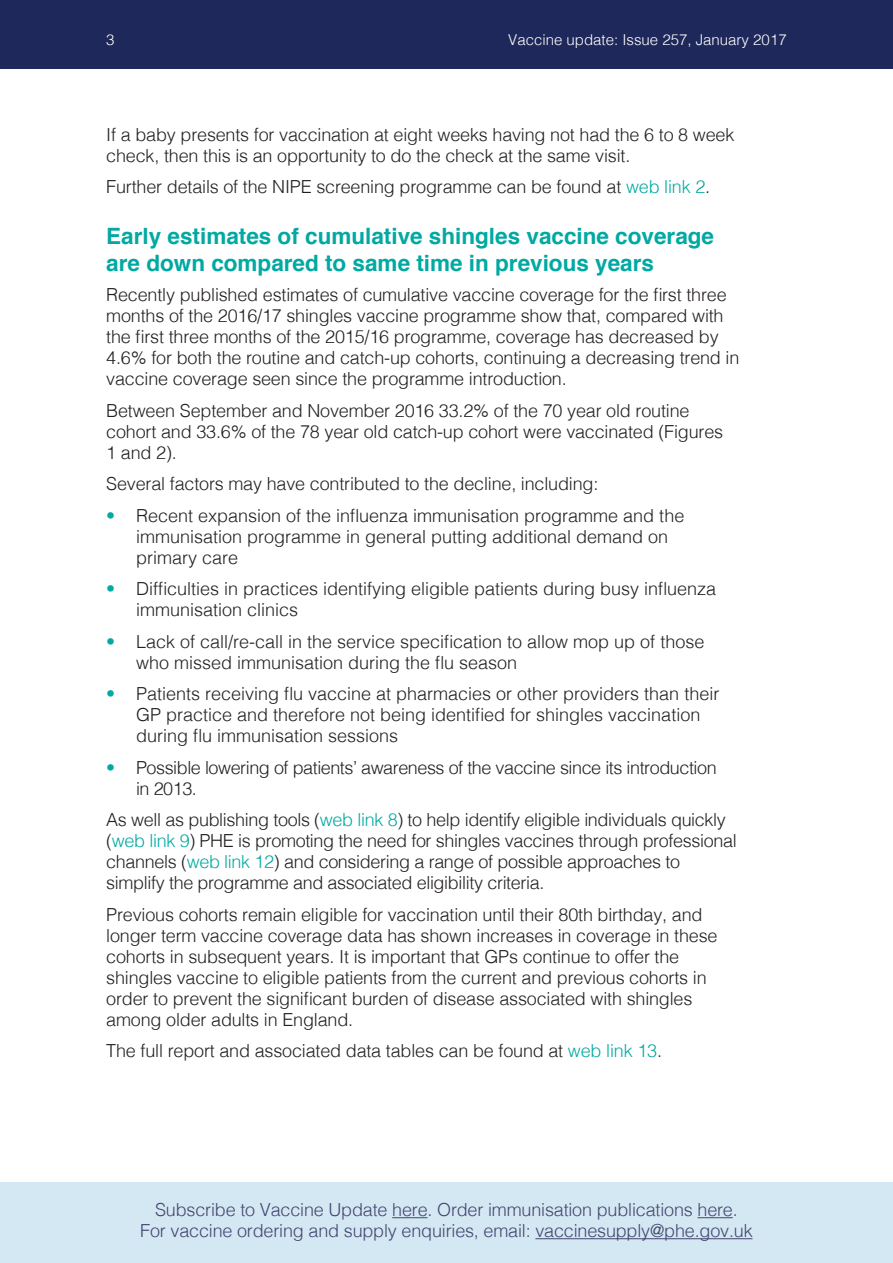
<style>
.page{position:relative;width:893px;height:1263px;background:#fff}
.page>*{position:absolute;margin:0;border:0;box-sizing:border-box;transform-origin:0 0}
.t1{font:700 22.5px/27px "Helvetica";color:#00a9a2}
.t2{font:300 18px/21px "Helvetica";letter-spacing:-.01em;color:#231f20}
.t3{font:300 18px/21px "Helvetica";letter-spacing:-.01em;color:#44456f;text-align:center}
.t4{font:300 15px "Helvetica";color:#fff}
.s1{color:#00a9a2}
</style>
<div class="page">
<div style="left:0;top:1182px;width:893px;height:81px;background:#d4e8f3"></div>
<div style="left:0;top:0;width:893px;height:68px;background:#1f285a"></div>
<hr style="left:392px;top:1217px;width:36px;height:1px;background:#44456f">
<hr style="left:697px;top:1217px;width:36px;height:1px;background:#44456f">
<hr style="left:535px;top:1238px;width:217px;height:1px;background:#44456f">
<p class="t4" style="left:106px;top:27px;width:10px">3</p>
<p class="t4" style="left:508px;top:27px;width:280px">Vaccine update: Issue 257, January 2017</p>
<p class="t2" style="left:106px;top:122px;width:630px">If a baby presents for vaccination at eight weeks having not had the 6 to 8 week check, then this is an opportunity to do the check at the same visit.</p>
<p class="t2" style="left:106px;top:175px;width:605px">Further details of the NIPE screening programme can be found at <span class="s1">web link 2</span>.</p>
<p class="t1" style="left:106px;top:223px;width:609px">Early estimates of cumulative shingles vaccine coverage are down compared to same time in previous years</p>
<p class="t2" style="left:106px;top:283px;width:635px">Recently published estimates of cumulative vaccine coverage for the first three months of the 2016/17 shingles vaccine programme show that, compared with the first three months of the 2015/16 programme, coverage has decreased by 4.6% for both the routine and catch-up cohorts, continuing a decreasing trend in vaccine coverage seen since the programme introduction.</p>
<p class="t2" style="left:106px;top:398px;width:618px">Between September and November 2016 33.2% of the 70 year old routine cohort and 33.6% of the 78 year old catch-up cohort were vaccinated (Figures<br>1 and 2).</p>
<p class="t2" style="left:106px;top:472px;width:494px">Several factors may have contributed to the decline, including:</p>
<p class="t2" style="left:136px;top:503px;width:550px;text-indent:-30px"><span class="s1">•</span> Recent expansion of the influenza immunisation programme and the immunisation programme in general putting additional demand on primary care</p>
<p class="t2" style="left:136px;top:577px;width:582px;text-indent:-30px"><span class="s1">•</span> Difficulties in practices identifying eligible patients during busy influenza immunisation clinics</p>
<p class="t2" style="left:136px;top:629px;width:570px;text-indent:-30px"><span class="s1">•</span> Lack of call/re-call in the service specification to allow mop up of those who missed immunisation during the flu season</p>
<p class="t2" style="left:136px;top:682px;width:585px;text-indent:-30px"><span class="s1">•</span> Patients receiving flu vaccine at pharmacies or other providers than their<br>GP practice and therefore not being identified for shingles vaccination during flu immunisation sessions</p>
<p class="t2" style="left:136px;top:755px;width:582px;text-indent:-30px"><span class="s1">•</span> Possible lowering of patients’ awareness of the vaccine since its introduction in 2013.</p>
<p class="t2" style="left:106px;top:808px;width:632px">As well as publishing tools (<span class="s1">web link 8</span>) to help identify eligible individuals quickly (<span class="s1">web link 9</span>) PHE is promoting the need for shingles vaccines through professional channels (<span class="s1">web link 12</span>) and considering a range of possible approaches to simplify the programme and associated eligibility criteria.</p>
<p class="t2" style="left:106px;top:902px;width:613px">Previous cohorts remain eligible for vaccination until their 80th birthday, and longer term vaccine coverage data has shown increases in coverage in these cohorts in subsequent years. It is important that GPs continue to offer the shingles vaccine to eligible patients from the current and previous cohorts in order to prevent the significant burden of disease associated with shingles among older adults in England.</p>
<p class="t2" style="left:106px;top:1039px;width:557px">The full report and associated data tables can be found at <span class="s1">web link 13</span>.</p>
<p class="t3" style="left:140px;top:1198px;width:614px">Subscribe to Vaccine Update here. Order immunisation publications here.<br>For vaccine ordering and supply enquiries, email: vaccinesupply@phe.gov.uk</p>
</div>
